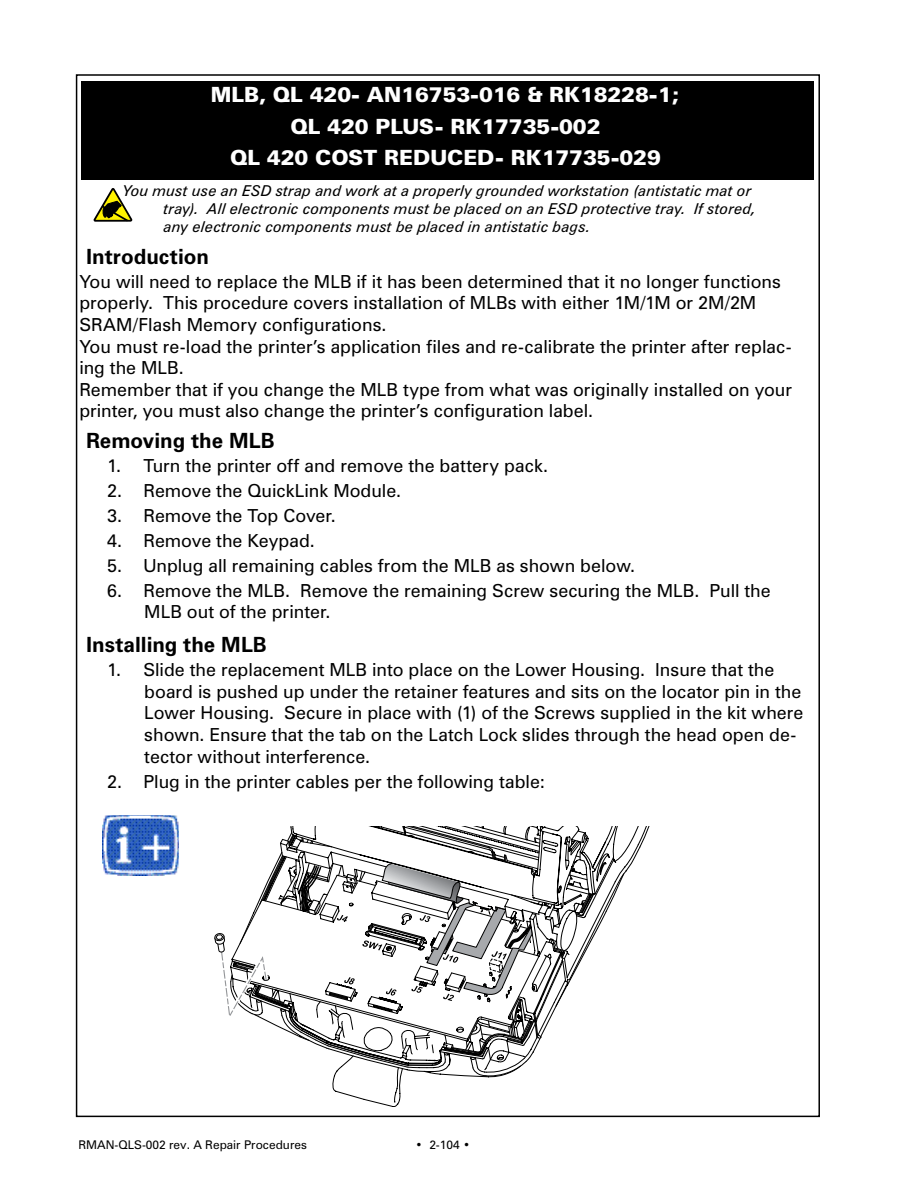
<style>
.page{position:relative;width:918px;height:1188px;background:#fff}
.page>*{position:absolute;margin:0;border:0;box-sizing:border-box;transform-origin:0 0}
.t1{font:900 21px/31.7px "Zurich BT";color:#fff;text-align:center}
.t2{font:700 21px "Zurich BT";color:#000}
.t3{font:18px/21.6px "Zurich BT";color:#000}
.t4{font:italic 15px/18px "Zurich BT";letter-spacing:.005em;color:#000}
.t5{font:12px "Zurich BT";color:#000}
</style>
<div class="page">
<svg style="left:215px;top:826px;width:435px;height:252px"></svg>
<div style="left:81px;top:81px;width:732px;height:98px;background:#000"></div>
<svg style="left:93px;top:188px;width:40px;height:34px"></svg>
<img style="left:102px;top:816px;width:77px;height:60px">
<p class="t1" style="left:211px;top:79px;width:471px">MLB, QL 420- AN 16753-016 &amp; RK18228-1;<br>QL 420 PLUS- RK17735-002<br>QL 420 COST REDUCED- RK17735-029</p>
<p class="t4" style="left:164px;top:181px;width:594px;text-indent:-40px">You must use an ESD strap and work at a properly grounded workstation (antistatic mat or tray). All electronic components must be placed on an ESD protective tray. If stored, any electronic components must be placed in antistatic bags.</p>
<p class="t2" style="left:86px;top:243px;width:124px">Introduction</p>
<p class="t3" style="left:79px;top:270px;width:714px">You will need to replace the MLB if it has been determined that it no longer functions properly. This procedure covers installation of MLBs with either 1M/1M or 2M/2M SRAM/Flash Memory configurations.<br>You must re-load the printer’s application files and re-calibrate the printer after replac&shy;ing the MLB.<br>Remember that if you change the MLB type from what was originally installed on your printer, you must also change the printer’s configuration label.</p>
<p class="t2" style="left:86px;top:428px;width:190px">Removing the MLB</p>
<p class="t3" style="left:107px;top:455px;width:442px">1. Turn the printer off and remove the battery pack.</p>
<p class="t3" style="left:107px;top:480px;width:295px">2. Remove the QuickLink Module.</p>
<p class="t3" style="left:107px;top:505px;width:230px">3. Remove the Top Cover.</p>
<p class="t3" style="left:107px;top:530px;width:209px">4. Remove the Keypad.</p>
<p class="t3" style="left:107px;top:554px;width:529px">5. Unplug all remaining cables from the MLB as shown below.</p>
<p class="t3" style="left:144px;top:579px;width:628px;text-indent:-37px">6. Remove the MLB. Remove the remaining Screw securing the MLB. Pull the<br>MLB out of the printer.</p>
<p class="t2" style="left:86px;top:632px;width:182px">Installing the MLB</p>
<p class="t3" style="left:144px;top:659px;width:661px;text-indent:-37px">1. Slide the replacement MLB into place on the Lower Housing. Insure that the board is pushed up under the retainer features and sits on the locator pin in the Lower Housing. Secure in place with (1) of the Screws supplied in the kit where shown. Ensure that the tab on the Latch Lock slides through the head open de&shy;tector without interference.</p>
<p class="t3" style="left:107px;top:770px;width:440px">2. Plug in the printer cables per the following table:</p>
<p class="t5" style="left:78px;top:1138px;width:230px">RMAN-QLS-002 rev. A Repair Procedures</p>
<p class="t5" style="left:416px;top:1138px;width:56px">• 2-104 •</p>
</div>
